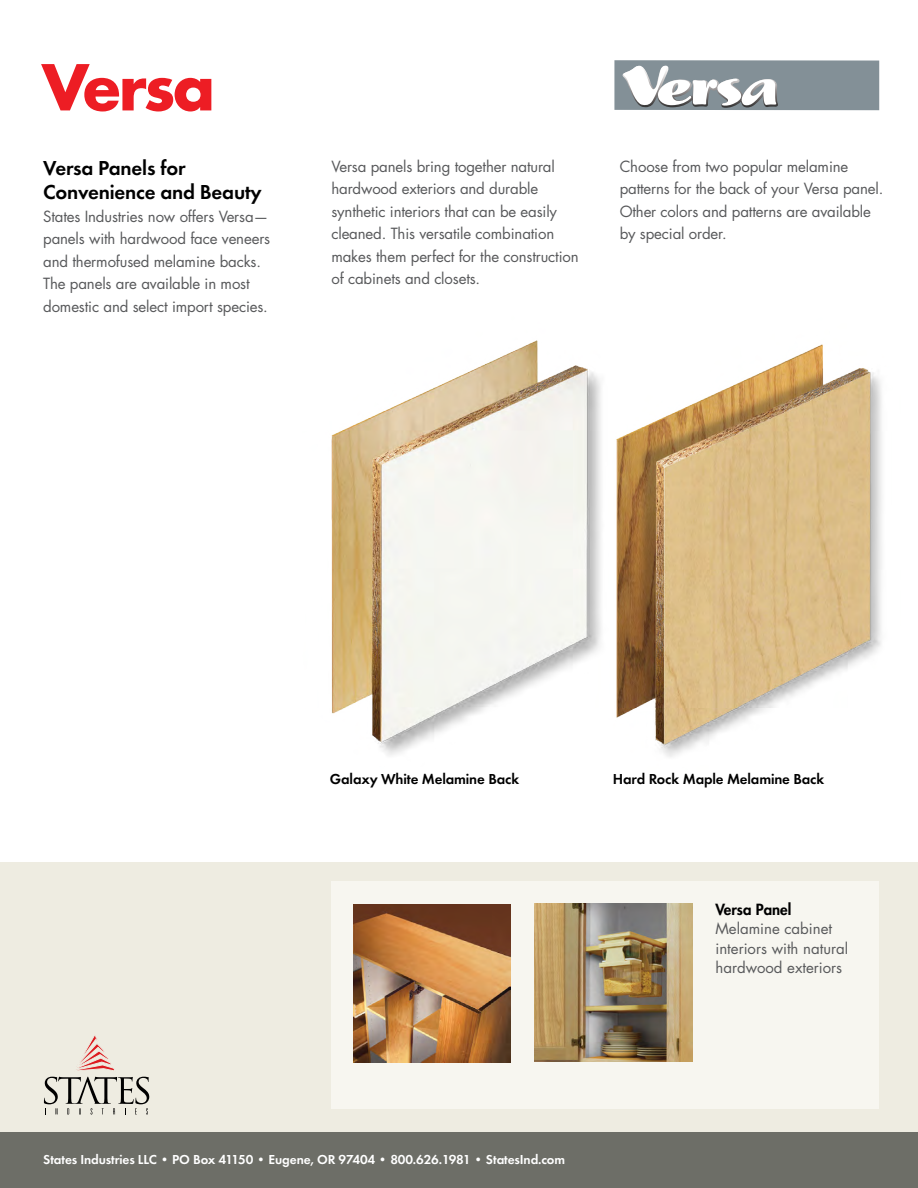
<style>
.page{position:relative;width:918px;height:1188px;background:#fff}
.page>*{position:absolute;margin:0;border:0;box-sizing:border-box;transform-origin:0 0}
.t1{font:700 61.5px "Futura Std";letter-spacing:-.04em;color:#ed1d24}
.t2{font:600 21px "Futura";letter-spacing:-.01em;color:#000}
.t3{font:15px/22.5px "Futura Std";letter-spacing:-.01em;color:#58595b}
.t4{font:600 15px "Futura";letter-spacing:-.01em;color:#000}
.t5{font:600 13.5px "Futura";letter-spacing:-.01em;color:#fff}
.s1{font-weight:800;color:#000}
</style>
<div class="page">
<div style="left:0;top:862px;width:918px;height:326px;background:#eeece1"></div>
<div style="left:0;top:1132px;width:918px;height:56px;background:#6d6e67"></div>
<svg style="left:76px;top:1035px;width:39px;height:36px"></svg>
<svg style="left:44px;top:1077px;width:105px;height:37px"></svg>
<div style="left:331px;top:881px;width:548px;height:228px;background:#f7f6f0"></div>
<div style="left:614px;top:60px;width:265px;height:50px;background:#839097"></div>
<svg style="left:623px;top:66px;width:155px;height:42px"></svg>
<img style="left:353px;top:905px;width:158px;height:157px">
<img style="left:535px;top:903px;width:157px;height:158px">
<img style="left:331px;top:340px;width:241px;height:415px">
<img style="left:572px;top:344px;width:310px;height:413px">
<p class="t1" style="left:42px;top:46px;width:175px">Versa</p>
<p class="t2" style="left:43px;top:156px;width:144px">Versa Panels for</p>
<p class="t2" style="left:43px;top:180px;width:220px">Convenience and Beauty</p>
<p class="t3" style="left:43px;top:205px;width:227px">States Industries now offers Versa—</p>
<p class="t3" style="left:43px;top:228px;width:229px">panels with hardwood face veneers</p>
<p class="t3" style="left:43px;top:250px;width:219px">and thermofused melamine backs.</p>
<p class="t3" style="left:43px;top:273px;width:208px">The panels are available in most</p>
<p class="t3" style="left:43px;top:295px;width:226px">domestic and select import species.</p>
<p class="t3" style="left:331px;top:155px;width:225px">Versa panels bring together natural</p>
<p class="t3" style="left:331px;top:178px;width:208px">hardwood exteriors and durable</p>
<p class="t3" style="left:331px;top:200px;width:249px">synthetic interiors that can be easily cleaned. This versatile combination makes them perfect for the construction of cabinets and closets.</p>
<p class="t3" style="left:620px;top:155px;width:230px">Choose from two popular melamine</p>
<p class="t3" style="left:620px;top:178px;width:265px">patterns for the back of your Versa panel.<br>Other colors and patterns are available by special order.</p>
<p class="t4" style="left:330px;top:771px;width:191px">Galaxy White Melamine Back</p>
<p class="t4" style="left:613px;top:771px;width:213px">Hard Rock Maple Melamine Back</p>
<p class="t3" style="left:715px;top:900px;width:134px;line-height:19.5px"><span class="s1">Versa Panel<br></span>Melamine cabinet interiors with natural hardwood exteriors</p>
<p class="t5" style="left:43px;top:1151px;width:523px">States Industries LLC • PO Box 41150 • Eugene, OR 97404 • 800.626.1981 • StatesInd.com</p>
</div>
